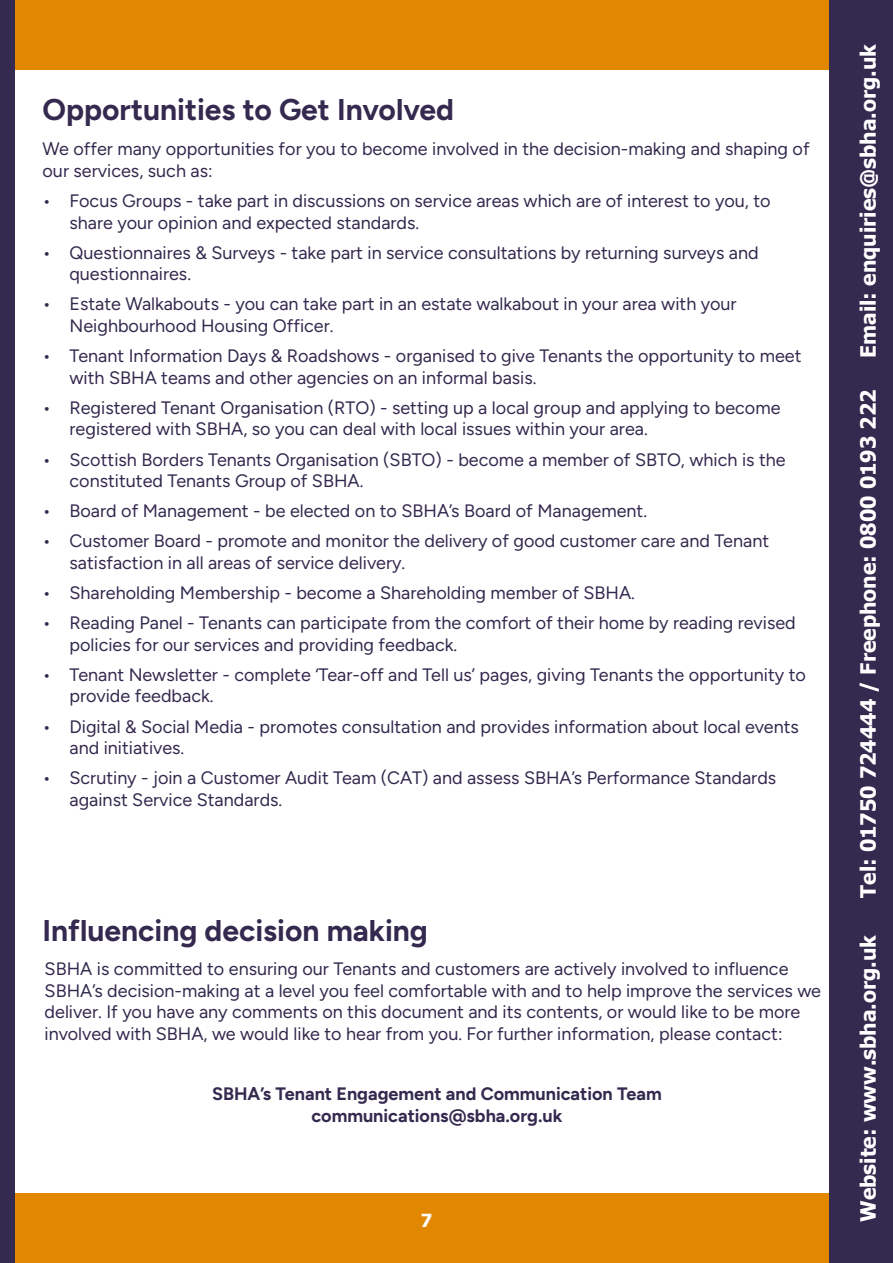
<style>
.page{position:relative;width:893px;height:1263px;background:#fff}
.page>*{position:absolute;margin:0;border:0;box-sizing:border-box;transform-origin:0 0}
.t1{font:700 30px "Figtree";color:#34294e}
.t2{font:700 21px "Tahoma";color:#fff}
.t3{font:18px/21.6px "Figtree";color:#34294e}
.t4{font:700 18px/21.6px "Figtree";color:#34294e;text-align:center}
.t5{font:700 18px "Tahoma";color:#fff}
</style>
<div class="page">
<div style="left:14px;top:1193px;width:825px;height:70px;background:#e18800"></div>
<div style="left:14px;top:0;width:825px;height:70px;background:#e18800"></div>
<div style="left:0;top:0;width:15px;height:1263px;background:#34294e"></div>
<div style="left:829px;top:0;width:64px;height:1263px;background:#34294e"></div>
<h1 class="t1" style="left:43px;top:91px;width:413px">Opportunities to Get Involved</h1>
<p class="t3" style="left:43px;top:138px;width:769px">We offer many opportunities for you to become involved in the decision-making and shaping of our services, such as:</p>
<p class="t3" style="left:70px;top:190px;width:703px;text-indent:-27px">• Focus Groups - take part in discussions on service areas which are of interest to you, to share your opinion and expected standards.</p>
<p class="t3" style="left:70px;top:242px;width:691px;text-indent:-27px">• Questionnaires &amp; Surveys - take part in service consultations by returning surveys and questionnaires.</p>
<p class="t3" style="left:70px;top:293px;width:669px;text-indent:-27px">• Estate Walkabouts - you can take part in an estate walkabout in your area with your<br>Neighbourhood Housing Officer.</p>
<p class="t3" style="left:70px;top:345px;width:733px;text-indent:-27px">• Tenant Information Days &amp; Roadshows - organised to give Tenants the opportunity to meet with SBHA teams and other agencies on an informal basis.</p>
<p class="t3" style="left:70px;top:397px;width:712px;text-indent:-27px">• Registered Tenant Organisation (RTO) - setting up a local group and applying to become registered with SBHA, so you can deal with local issues within your area.</p>
<p class="t3" style="left:70px;top:448px;width:718px;text-indent:-27px">• Scottish Borders Tenants Organisation (SBTO) - become a member of SBTO, which is the constituted Tenants Group of SBHA.</p>
<p class="t3" style="left:43px;top:500px;width:606px">• Board of Management - be elected on to SBHA’s Board of Management.</p>
<p class="t3" style="left:70px;top:530px;width:701px;text-indent:-27px">• Customer Board - promote and monitor the delivery of good customer care and Tenant satisfaction in all areas of service delivery.</p>
<p class="t3" style="left:43px;top:582px;width:594px">• Shareholding Membership - become a Shareholding member of SBHA.</p>
<p class="t3" style="left:70px;top:612px;width:728px;text-indent:-27px">• Reading Panel - Tenants can participate from the comfort of their home by reading revised policies for our services and providing feedback.</p>
<p class="t3" style="left:70px;top:664px;width:738px;text-indent:-27px">• Tenant Newsletter - complete ‘Tear-off and Tell us’ pages, giving Tenants the opportunity to provide feedback.</p>
<p class="t3" style="left:70px;top:715px;width:731px;text-indent:-27px">• Digital &amp; Social Media - promotes consultation and provides information about local events and initiatives.</p>
<p class="t3" style="left:70px;top:767px;width:708px;text-indent:-27px">• Scrutiny - join a Customer Audit Team (CAT) and assess SBHA’s Performance Standards against Service Standards.</p>
<h1 class="t1" style="left:43px;top:912px;width:387px">Influencing decision making</h1>
<p class="t3" style="left:45px;top:958px;width:778px">SBHA is committed to ensuring our Tenants and customers are actively involved to influence SBHA’s decision-making at a level you feel comfortable with and to help improve the services we deliver. If you have any comments on this document and its contents, or would like to be more involved with SBHA, we would like to hear from you. For further information, please contact:</p>
<p class="t4" style="left:212px;top:1083px;width:451px">SBHA’s Tenant Engagement and Communication Team communications@sbha.org.uk</p>
<p class="t5" style="left:421px;top:1208px;width:13px">7</p>
<p class="t2" style="left:853px;top:358px;width:315px;rotate:-90deg">Email: enquiries@sbha.org.uk</p>
<p class="t2" style="left:853px;top:898px;width:510px;rotate:-90deg">Tel: 01750 724444 / Freephone: 0800 0193 222</p>
<p class="t2" style="left:853px;top:1222px;width:288px;rotate:-90deg">Website: www.sbha.org.uk</p>
</div>
